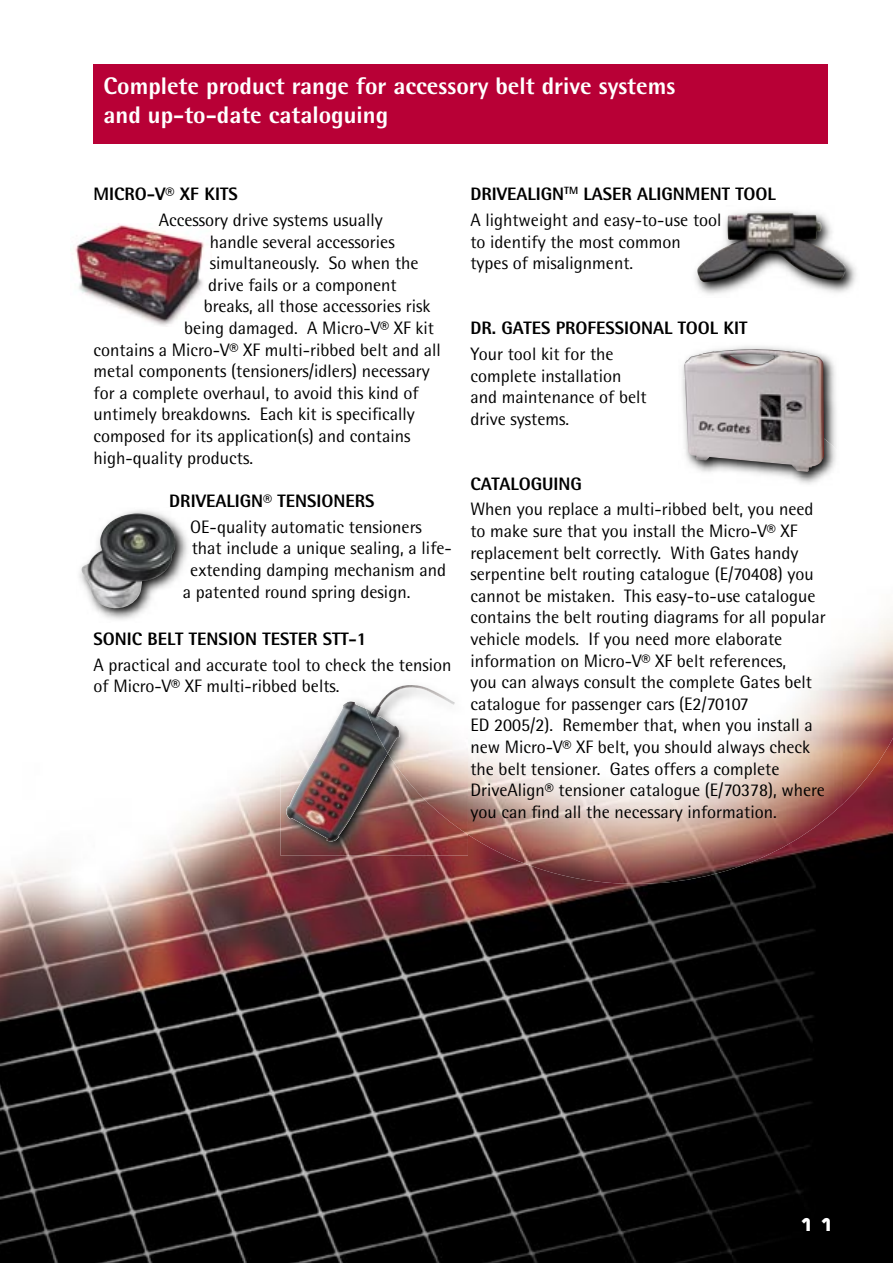
<style>
.page{position:relative;width:893px;height:1263px;background:#fff}
.page>*{position:absolute;margin:0;border:0;box-sizing:border-box;transform-origin:0 0}
.t1{font:800 24px/28.8px "Rotis Semi Sans";color:#fff}
.t2{font:18px/21.6px "Rotis Semi Sans";color:#000}
.t3{font:800 18px "Rotis Semi Sans";color:#000}
.t4{font:18px "Fairbanks";color:#fff}
.s1{font-weight:800}
</style>
<div class="page">
<img style="left:0;top:764px;width:893px;height:499px">
<img style="left:70px;top:223px;width:134px;height:104px">
<div style="left:94px;top:64px;width:734px;height:80px;background:#b80036"></div>
<img style="left:79px;top:510px;width:109px;height:110px">
<img style="left:81px;top:513px;width:95px;height:97px">
<img style="left:280px;top:700px;width:170px;height:156px">
<img style="left:286px;top:701px;width:102px;height:140px">
<img style="left:695px;top:211px;width:161px;height:84px">
<img style="left:696px;top:213px;width:150px;height:69px">
<img style="left:450px;top:691px;width:394px;height:193px">
<img style="left:843px;top:691px;width:50px;height:145px">
<img style="left:357px;top:683px;width:111px;height:152px">
<img style="left:366px;top:685px;width:89px;height:68px">
<img style="left:682px;top:346px;width:153px;height:32px">
<img style="left:682px;top:378px;width:154px;height:106px">
<img style="left:684px;top:349px;width:140px;height:123px">
<h1 class="t1" style="left:103px;top:71px;width:573px">Complete product range for accessory belt drive systems and up-to-date cataloguing</h1>
<p class="t3" style="left:94px;top:183px;width:146px">MICRO-V® XF KITS</p>
<p class="t2" style="left:159px;top:209px;width:225px">Accessory drive systems usually</p>
<p class="t2" style="left:210px;top:231px;width:186px">handle several accessories</p>
<p class="t2" style="left:210px;top:252px;width:210px">simultaneously. So when the</p>
<p class="t2" style="left:208px;top:274px;width:190px">drive fails or a component</p>
<p class="t2" style="left:204px;top:295px;width:228px">breaks, all those accessories risk</p>
<p class="t2" style="left:184px;top:317px;width:251px">being damaged. A Micro-V® XF kit</p>
<p class="t2" style="left:94px;top:339px;width:349px">contains a Micro-V® XF multi-ribbed belt and all</p>
<p class="t2" style="left:94px;top:360px;width:338px">metal components (tensioners/idlers) necessary</p>
<p class="t2" style="left:94px;top:382px;width:327px">for a complete overhaul, to avoid this kind of</p>
<p class="t2" style="left:94px;top:403px;width:323px">untimely breakdowns. Each kit is specifically</p>
<p class="t2" style="left:94px;top:425px;width:318px">composed for its application(s) and contains</p>
<p class="t2" style="left:94px;top:447px;width:161px">high-quality products.</p>
<p class="t3" style="left:169px;top:489px;width:207px">DRIVEALIGN® TENSIONERS</p>
<p class="t2" style="left:190px;top:516px;width:233px">OE-quality automatic tensioners</p>
<p class="t2" style="left:192px;top:537px;width:262px">that include a unique sealing, a life-</p>
<p class="t2" style="left:190px;top:559px;width:257px">extending damping mechanism and</p>
<p class="t2" style="left:183px;top:580px;width:229px">a patented round spring design.</p>
<p class="t3" style="left:94px;top:627px;width:275px">SONIC BELT TENSION TESTER STT-1</p>
<p class="t2" style="left:94px;top:654px;width:360px">A practical and accurate tool to check the tension of Micro-V® XF multi-ribbed belts.</p>
<p class="t2" style="left:470px;top:181px;width:307px;line-height:25.8px"><span class="s1">DRIVEALIGN</span><sup>TM</sup> <span class="s1">LASER ALIGNMENT TOOL<br></span>A lightweight and easy-to-use tool</p>
<p class="t2" style="left:470px;top:231px;width:212px">to identify the most common types of misalignment.</p>
<p class="t3" style="left:470px;top:316px;width:279px">DR. GATES PROFESSIONAL TOOL KIT</p>
<p class="t2" style="left:470px;top:343px;width:178px">Your tool kit for the complete installation and maintenance of belt drive systems.</p>
<p class="t3" style="left:470px;top:472px;width:113px">CATALOGUING</p>
<p class="t2" style="left:470px;top:498px;width:357px">When you replace a multi-ribbed belt, you need to make sure that you install the Micro-V® XF replacement belt correctly. With Gates handy serpentine belt routing catalogue (E/70408) you cannot be mistaken. This easy-to-use catalogue contains the belt routing diagrams for all popular vehicle models. If you need more elaborate information on Micro-V® XF belt references,<br>you can always consult the complete Gates belt catalogue for passenger cars (E2/70107<br>ED 2005/2). Remember that, when you install a new Micro-V® XF belt, you should always check the belt tensioner. Gates offers a complete DriveAlign® tensioner catalogue (E/70378), where you can find all the necessary information.</p>
<p class="t4" style="left:798px;top:1209px;width:41px">11</p>
</div>
